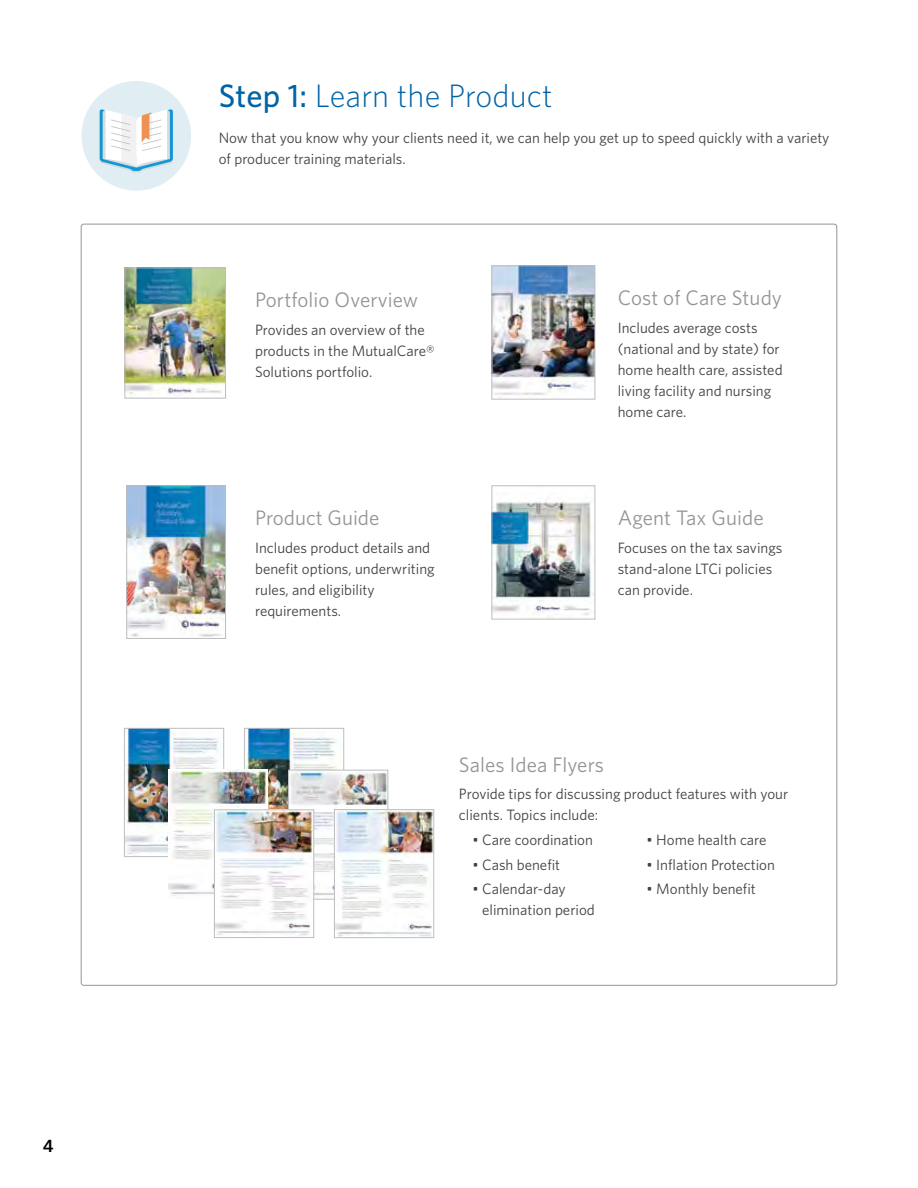
<style>
.page{position:relative;width:918px;height:1188px;background:#fff}
.page>*{position:absolute;margin:0;border:0;box-sizing:border-box;transform-origin:0 0}
.t1{font:300 32.4px "Whitney";letter-spacing:.005em;color:#0063a7}
.t2{font:21px "Whitney";letter-spacing:.005em;color:#939598}
.t3{font:600 18px "Whitney";color:#000}
.t4{font:15px/21px "Whitney";color:#414042}
.s1{font-weight:500}
</style>
<div class="page">
<svg style="left:81px;top:81px;width:110px;height:110px"></svg>
<img style="left:126px;top:730px;width:95px;height:125px">
<div style="left:124px;top:728px;width:100px;height:129px;border:1px solid #bcbec0"></div>
<img style="left:246px;top:730px;width:96px;height:80px">
<div style="left:244px;top:728px;width:100px;height:128px;border:1px solid #bcbec0"></div>
<img style="left:127px;top:270px;width:97px;height:126px">
<div style="left:125px;top:268px;width:101px;height:130px;border:1px solid #bcbec0"></div>
<img style="left:168px;top:770px;width:100px;height:126px">
<img style="left:129px;top:488px;width:95px;height:149px">
<div style="left:127px;top:486px;width:99px;height:153px;border:1px solid #bcbec0"></div>
<img style="left:290px;top:772px;width:96px;height:125px">
<div style="left:288px;top:770px;width:100px;height:129px;border:1px solid #bcbec0"></div>
<img style="left:216px;top:812px;width:96px;height:124px">
<div style="left:214px;top:810px;width:100px;height:128px;border:1px solid #bcbec0"></div>
<img style="left:336px;top:811px;width:96px;height:125px">
<div style="left:334px;top:809px;width:100px;height:129px;border:1px solid #bcbec0"></div>
<img style="left:494px;top:268px;width:99px;height:127px">
<div style="left:492px;top:266px;width:103px;height:133px;border:1px solid #bcbec0"></div>
<img style="left:494px;top:498px;width:99px;height:118px">
<div style="left:492px;top:486px;width:103px;height:133px;border:1px solid #bcbec0"></div>
<p class="t3" style="left:43px;top:1134px;width:12px">4</p>
<h1 class="t1" style="left:219px;top:74px;width:335px"><span class="s1">Step 1:</span> Learn the Product</h1>
<p class="t4" style="left:219px;top:126px;width:612px">Now that you know why your clients need it, we can help you get up to speed quickly with a variety of producer training materials.</p>
<h2 class="t2" style="left:255px;top:286px;width:165px">Portfolio Overview</h2>
<p class="t4" style="left:255px;top:319px;width:181px">Provides an overview of the products in the MutualCare®<br>Solutions portfolio.</p>
<h2 class="t2" style="left:255px;top:504px;width:126px">Product Guide</h2>
<p class="t4" style="left:255px;top:537px;width:181px">Includes product details and benefit options, underwriting rules, and eligibility requirements.</p>
<h2 class="t2" style="left:618px;top:284px;width:166px">Cost of Care Study</h2>
<p class="t4" style="left:618px;top:317px;width:166px">Includes average costs (national and by state) for home health care, assisted living facility and nursing home care.</p>
<h2 class="t2" style="left:618px;top:504px;width:148px">Agent Tax Guide</h2>
<p class="t4" style="left:618px;top:537px;width:166px">Focuses on the tax savings stand-alone LTCi policies can provide.</p>
<h2 class="t2" style="left:459px;top:750px;width:147px">Sales Idea Flyers</h2>
<p class="t4" style="left:459px;top:783px;width:331px">Provide tips for discussing product features with your clients. Topics include:</p>
<p class="t4" style="left:472px;top:829px;width:122px">• Care coordination</p>
<p class="t4" style="left:472px;top:853px;width:89px">• Cash benefit</p>
<p class="t4" style="left:482px;top:878px;width:114px;text-indent:-10px">• Calendar-day elimination period</p>
<p class="t4" style="left:647px;top:829px;width:121px">• Home health care</p>
<p class="t4" style="left:647px;top:853px;width:130px">• Inflation Protection</p>
<p class="t4" style="left:647px;top:878px;width:111px">• Monthly benefit</p>
</div>
